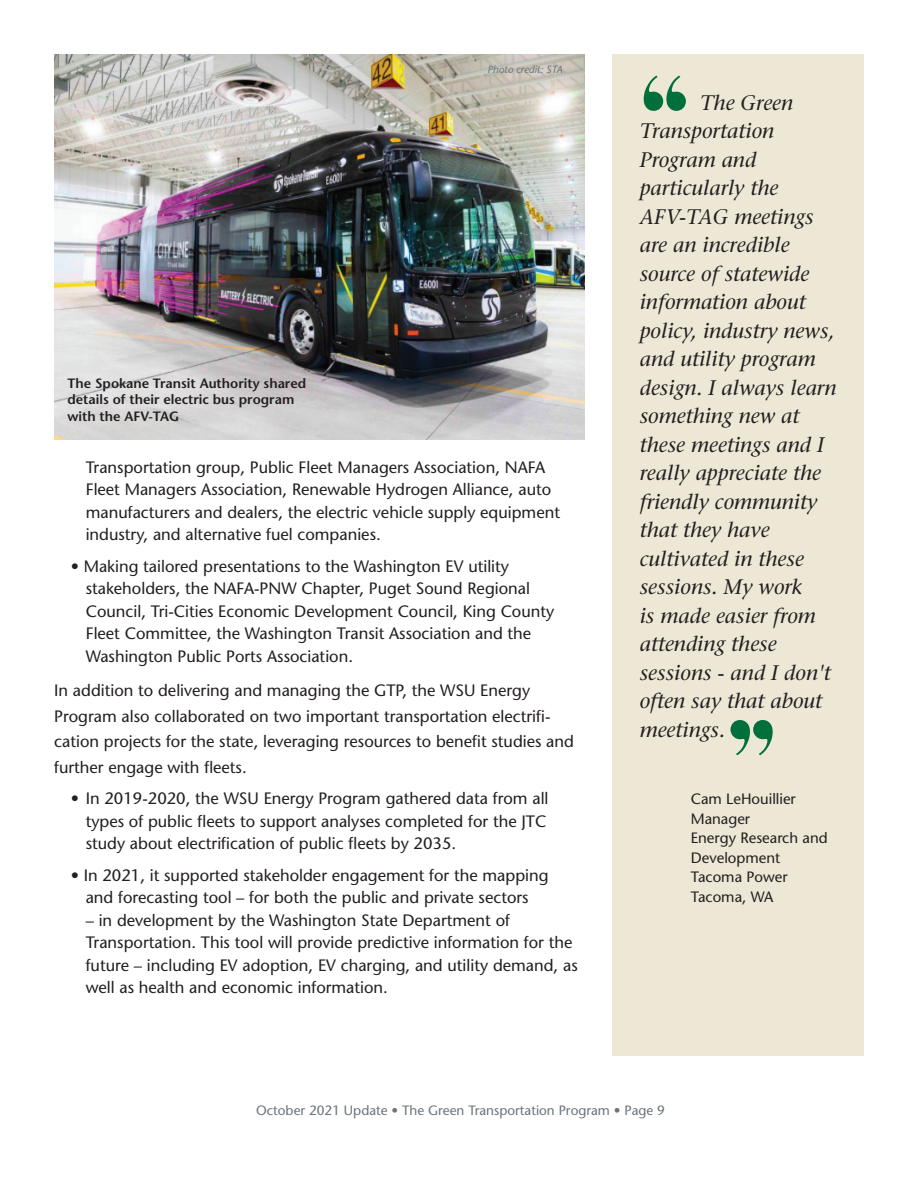
<style>
.page{position:relative;width:918px;height:1188px;background:#fff}
.page>*{position:absolute;margin:0;border:0;box-sizing:border-box;transform-origin:0 0}
.t1{font:italic 500 21px/28.5px "Stone Serif Std";color:#231f20}
.t2{font:500 16.5px/22.5px "Stone Sans Std";color:#231f20}
.t3{font:500 15px/19.5px "Stone Sans Std";color:#231f20}
.t4{font:600 13.5px/16.5px "Stone Sans Std";color:#231f20}
.t5{font:500 13.5px "Stone Sans Std";color:#6a747b}
.t6{font:italic 500 10.5px "Stone Sans Std";color:#6a747b}
</style>
<div class="page">
<div style="left:612px;top:54px;width:252px;height:1002px;background:#ede7d5"></div>
<svg style="left:730px;top:720px;width:43px;height:35px"></svg>
<svg style="left:644px;top:76px;width:42px;height:35px"></svg>
<img style="left:54px;top:54px;width:531px;height:386px">
<p class="t4" style="left:68px;top:375px;width:240px">The Spokane Transit Authority shared details of their electric bus program with the AFV-TAG</p>
<p class="t6" style="left:488px;top:63px;width:76px">Photo credit: STA</p>
<p class="t2" style="left:86px;top:456px;width:476px">Transportation group, Public Fleet Managers Association, NAFA Fleet Managers Association, Renewable Hydrogen Alliance, auto manufacturers and dealers, the electric vehicle supply equipment industry, and alternative fuel companies.</p>
<p class="t2" style="left:86px;top:555px;width:470px;text-indent:-15px">• Making tailored presentations to the Washington EV utility stakeholders, the NAFA-PNW Chapter, Puget Sound Regional Council, Tri-Cities Economic Development Council, King County Fleet Committee, the Washington Transit Association and the Washington Public Ports Association.</p>
<p class="t2" style="left:54px;top:678px;width:521px;line-height:25.5px">In addition to delivering and managing the GTP, the WSU Energy Program also collaborated on two important transportation electrifi&shy;cation projects for the state, leveraging resources to benefit studies and further engage with fleets.</p>
<p class="t2" style="left:86px;top:787px;width:464px;text-indent:-15px">• In 2019-2020, the WSU Energy Program gathered data from all types of public fleets to support analyses completed for the JTC study about electrification of public fleets by 2035.</p>
<p class="t2" style="left:71px;top:864px;width:479px;text-align:center">• In 2021, it supported stakeholder engagement for the mapping and forecasting tool – for both the public and private sectors</p>
<p class="t2" style="left:86px;top:909px;width:494px">– in development by the Washington State Department of Transportation. This tool will provide predictive information for the future – including EV adoption, EV charging, and utility demand, as well as health and economic information.</p>
<p class="t1" style="left:640px;top:89px;width:198px;text-indent:60px">The Green<br>Transportation<br>Program and particularly the<br>AFV-TAG meetings are an incredible source of statewide information about policy, industry news, and utility program design. I always learn something new at these meetings and I really appreciate the friendly community that they have cultivated in these sessions. My work<br>is made easier from attending these sessions - and I don't often say that about meetings.</p>
<p class="t3" style="left:691px;top:789px;width:139px">Cam LeHouillier<br>Manager<br>Energy Research and<br>Development<br>Tacoma Power<br>Tacoma, WA</p>
<p class="t5" style="left:256px;top:1103px;width:410px">October 2021 Update • The Green Transportation Program • Page 9</p>
</div>
